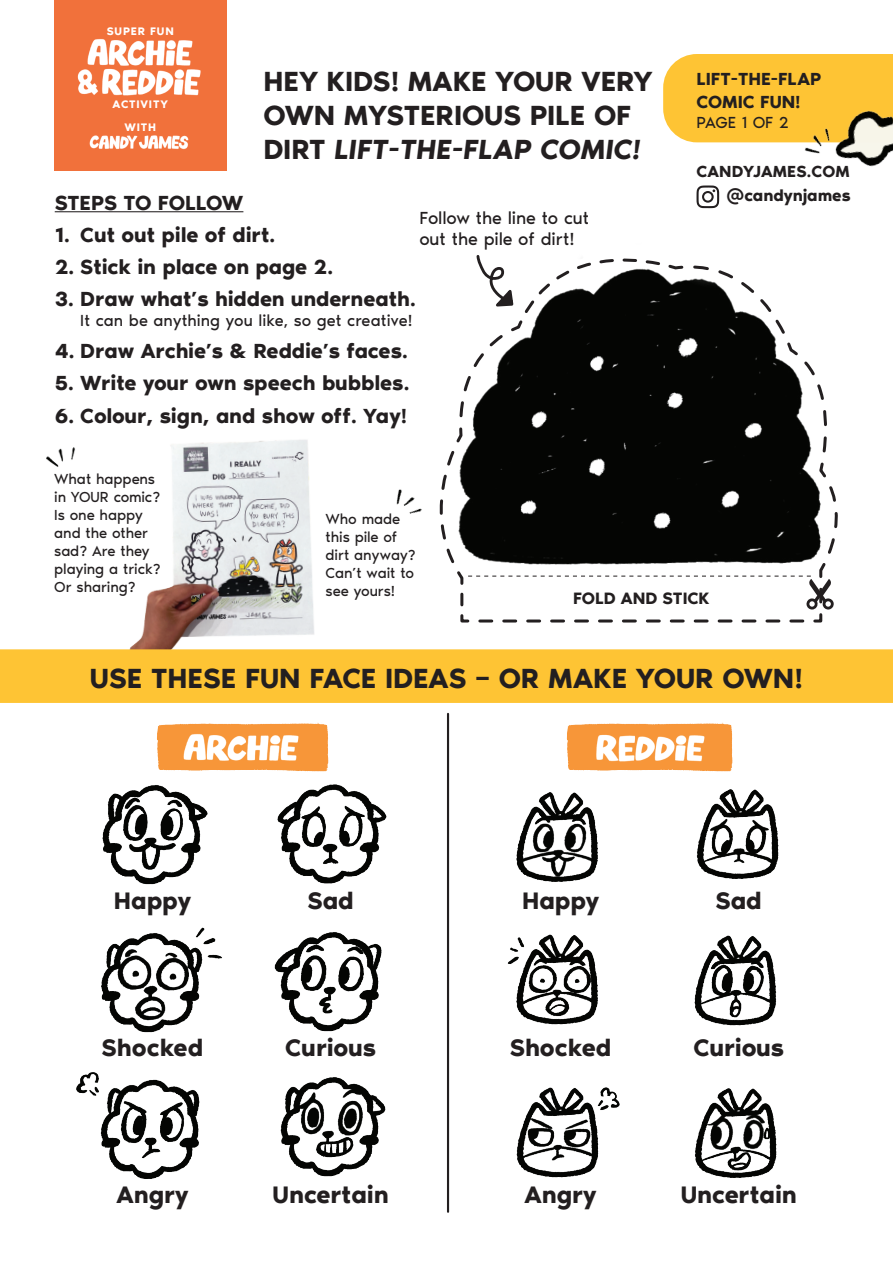
<style>
.page{position:relative;width:893px;height:1263px;background:#fff}
.page>*{position:absolute;margin:0;border:0;box-sizing:border-box;transform-origin:0 0}
.t1{font:600 28.5px/34.2px "Noir Pro";color:#231f20}
.t2{font:600 24.6px "Noir Pro";letter-spacing:-.005em;color:#231f20}
.t3{font:600 21px "Noir Pro";letter-spacing:-.01em;color:#231f20}
.t4{font:18px/21.6px "Noir Pro";letter-spacing:-.01em;color:#231f20}
.t5{font:600 18px/22.5px "Noir Pro";color:#231f20}
.t6{font:600 16.95px "Noir Pro";letter-spacing:-.01em;color:#231f20}
.t7{font:16.5px "Noir Pro";color:#231f20}
.t8{font:600 16.5px/24px "Noir Pro";color:#231f20;text-align:right}
.t9{font:15px/18px "Noir Pro";letter-spacing:-.01em;color:#231f20}
.t10{font:600 11.25px/22.6px "Noir Pro";letter-spacing:.075em;color:#fff;text-align:center}
.s1{font-style:italic}
</style>
<div class="page">
<img style="left:129px;top:440px;width:185px;height:209px">
<img style="left:76px;top:732px;width:703px;height:481px">
<svg style="left:460px;top:613px;width:363px;height:10px"></svg>
<div style="left:663px;top:54px;width:230px;height:88px;background:#fec434"></div>
<div style="left:0;top:649px;width:893px;height:54px;background:#fec434"></div>
<hr style="left:55px;top:211px;width:188px;height:1px;background:#231f20">
<hr style="left:447px;top:714px;width:2px;height:498px;background:#231f20">
<img style="left:156px;top:722px;width:174px;height:59px">
<img style="left:566px;top:722px;width:168px;height:59px">
<img style="left:183px;top:730px;width:126px;height:31px">
<img style="left:594px;top:734px;width:112px;height:30px">
<div style="left:54px;top:0;width:173px;height:170px;background:#f1713b"></div>
<img style="left:89px;top:135px;width:100px;height:15px">
<img style="left:87px;top:39px;width:106px;height:27px">
<img style="left:77px;top:68px;width:124px;height:28px">
<svg style="left:439px;top:255px;width:399px;height:355px"></svg>
<img style="left:816px;top:94px;width:77px;height:73px">
<img style="left:793px;top:118px;width:51px;height:45px">
<img style="left:46px;top:447px;width:29px;height:20px">
<img style="left:396px;top:489px;width:26px;height:25px">
<svg style="left:696px;top:185px;width:23px;height:23px"></svg>
<p class="t10" style="left:107px;top:19px;width:69px">SUPER FUN</p>
<p class="t10" style="left:113px;top:92px;width:57px">ACTIVITY<br>WITH</p>
<h1 class="t1" style="left:263px;top:62px;width:391px">HEY KIDS! MAKE YOUR VERY<br>OWN MYSTERIOUS PILE OF<br>DIRT <span class="s1">LIFT-THE-FLAP COMIC!</span></h1>
<p class="t5" style="left:696px;top:67px;width:126px">LIFT-THE-FLAP<br>COMIC FUN!</p>
<p class="t7" style="left:696px;top:110px;width:94px">PAGE 1 OF 2</p>
<p class="t3" style="left:55px;top:186px;width:190px">STEPS TO FOLLOW</p>
<p class="t3" style="left:55px;top:218px;width:222px">1. Cut out pile of dirt.</p>
<p class="t3" style="left:55px;top:251px;width:280px">2. Stick in place on page 2.</p>
<p class="t3" style="left:55px;top:283px;width:363px">3. Draw what’s hidden underneath.</p>
<p class="t7" style="left:80px;top:308px;width:334px">It can be anything you like, so get creative!</p>
<p class="t3" style="left:55px;top:335px;width:355px">4. Draw Archie’s &amp; Reddie’s faces.</p>
<p class="t3" style="left:55px;top:367px;width:356px">5. Write your own speech bubbles.</p>
<p class="t3" style="left:55px;top:399px;width:354px">6. Colour, sign, and show off. Yay!</p>
<p class="t4" style="left:419px;top:206px;width:171px">Follow the line to cut out the pile of dirt!</p>
<p class="t8" style="left:696px;top:159px;width:156px">CANDYJAMES.COM @candynjames</p>
<p class="t9" style="left:54px;top:469px;width:108px">What happens in YOUR comic?<br>Is one happy and the other sad? Are they playing a trick?<br>Or sharing?</p>
<p class="t9" style="left:326px;top:509px;width:92px">Who made this pile of dirt anyway?<br>Can’t wait to see yours!</p>
<p class="t6" style="left:573px;top:585px;width:138px">FOLD AND STICK</p>
<h1 class="t1" style="left:90px;top:659px;width:714px">USE THESE FUN FACE IDEAS – OR MAKE YOUR OWN!</h1>
<p class="t2" style="left:307px;top:881px;width:48px">Sad</p>
<p class="t2" style="left:716px;top:881px;width:48px">Sad</p>
<p class="t2" style="left:114px;top:881px;width:79px">Happy</p>
<p class="t2" style="left:522px;top:881px;width:79px">Happy</p>
<p class="t2" style="left:285px;top:1028px;width:92px">Curious</p>
<p class="t2" style="left:693px;top:1028px;width:92px">Curious</p>
<p class="t2" style="left:102px;top:1028px;width:103px">Shocked</p>
<p class="t2" style="left:510px;top:1028px;width:103px">Shocked</p>
<p class="t2" style="left:273px;top:1176px;width:118px">Uncertain</p>
<p class="t2" style="left:681px;top:1176px;width:118px">Uncertain</p>
<p class="t2" style="left:116px;top:1176px;width:74px">Angry</p>
<p class="t2" style="left:525px;top:1176px;width:74px">Angry</p>
</div>
